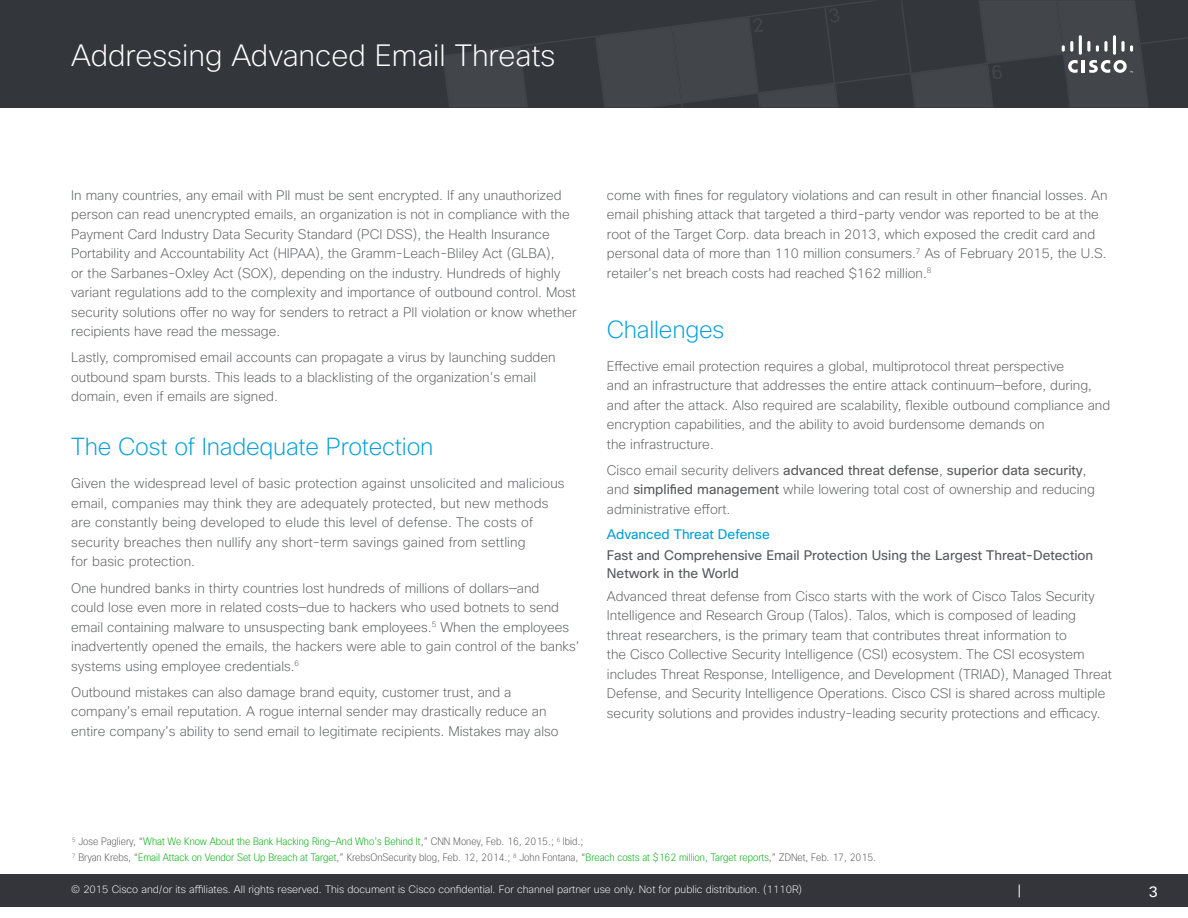
<style>
.page{position:relative;width:1188px;height:918px;background:#fff}
.page>*{position:absolute;margin:0;border:0;box-sizing:border-box;transform-origin:0 0}
.t1{font:200 30px "Cisco Sans";color:#fff}
.t2{font:200 24px "Cisco Sans";letter-spacing:-.01em;color:#049fd9}
.t3{font:15px "Cisco Sans";color:#fff}
.t4{font:200 13.5px/19.5px "Cisco Sans";color:#58595b}
.t5{font:13.5px/18px "Cisco Sans";color:#58595b}
.t6{font:13.5px "Cisco Sans";color:#049fd9}
.t7{font:200 condensed 10.5px/15.9px "Cisco Sans";color:#00ad0b}
.t8{font:200 10.5px "Cisco Sans";color:#fff}
.s1{font-weight:400}
.s2{color:#58595b}
</style>
<div class="page">
<div style="left:0;top:0;width:1188px;height:108px;background:#33363b"></div>
<svg style="left:443px;top:1px;width:745px;height:106px"></svg>
<div style="left:0;top:875px;width:1188px;height:32px;background:#33353a"></div>
<svg style="left:1019px;top:885px;width:1px;height:12px"></svg>
<h1 class="t1" style="left:71px;top:37px;width:486px">Addressing Advanced Email Threats</h1>
<p class="t4" style="left:71px;top:185px;width:507px">In many countries, any email with PII must be sent encrypted. If any unauthorized person can read unencrypted emails, an organization is not in compliance with the Payment Card Industry Data Security Standard (PCI DSS), the Health Insurance Portability and Accountability Act (HIPAA), the Gramm-Leach-Bliley Act (GLBA),<br>or the Sarbanes-Oxley Act (SOX), depending on the industry. Hundreds of highly variant regulations add to the complexity and importance of outbound control. Most security solutions offer no way for senders to retract a PII violation or know whether recipients have read the message.</p>
<p class="t4" style="left:71px;top:348px;width:486px">Lastly, compromised email accounts can propagate a virus by launching sudden outbound spam bursts. This leads to a blacklisting of the organization’s email domain, even if emails are signed.</p>
<h2 class="t2" style="left:71px;top:432px;width:364px">The Cost of Inadequate Protection</h2>
<p class="t4" style="left:71px;top:474px;width:495px">Given the widespread level of basic protection against unsolicited and malicious email, companies may think they are adequately protected, but new methods are constantly being developed to elude this level of defense. The costs of security breaches then nullify any short-term savings gained from settling<br>for basic protection.</p>
<p class="t4" style="left:71px;top:578px;width:510px">One hundred banks in thirty countries lost hundreds of millions of dollars—and<br>could lose even more in related costs—due to hackers who used botnets to send email containing malware to unsuspecting bank employees.<sup>5</sup> When the employees inadvertently opened the emails, the hackers were able to gain control of the banks’ systems using employee credentials.<sup>6</sup></p>
<p class="t4" style="left:71px;top:682px;width:489px">Outbound mistakes can also damage brand equity, customer trust, and a company’s email reputation. A rogue internal sender may drastically reduce an entire company’s ability to send email to legitimate recipients. Mistakes may also</p>
<p class="t4" style="left:607px;top:185px;width:502px">come with fines for regulatory violations and can result in other financial losses. An email phishing attack that targeted a third-party vendor was reported to be at the root of the Target Corp. data breach in 2013, which exposed the credit card and personal data of more than 110 million consumers.<sup>7</sup> As of February 2015, the U.S. retailer’s net breach costs had reached $162 million.<sup>8</sup></p>
<h2 class="t2" style="left:607px;top:314px;width:119px">Challenges</h2>
<p class="t4" style="left:607px;top:356px;width:505px">Effective email protection requires a global, multiprotocol threat perspective<br>and an infrastructure that addresses the entire attack continuum—before, during, and after the attack. Also required are scalability, flexible outbound compliance and encryption capabilities, and the ability to avoid burdensome demands on<br>the infrastructure.</p>
<p class="t4" style="left:607px;top:460px;width:489px">Cisco email security delivers <span class="s1">advanced threat defense</span>, <span class="s1">superior data security</span>, and <span class="s1">simplified management</span> while lowering total cost of ownership and reducing administrative effort.</p>
<p class="t6" style="left:607px;top:525px;width:164px">Advanced Threat Defense</p>
<p class="t5" style="left:607px;top:546px;width:488px">Fast and Comprehensive Email Protection Using the Largest Threat-Detection<br>Network in the World</p>
<p class="t4" style="left:607px;top:586px;width:507px">Advanced threat defense from Cisco starts with the work of Cisco Talos Security Intelligence and Research Group (Talos). Talos, which is composed of leading threat researchers, is the primary team that contributes threat information to<br>the Cisco Collective Security Intelligence (CSI) ecosystem. The CSI ecosystem includes Threat Response, Intelligence, and Development (TRIAD), Managed Threat Defense, and Security Intelligence Operations. Cisco CSI is shared across multiple security solutions and provides industry-leading security protections and efficacy.</p>
<p class="t7" style="left:72px;top:834px;width:806px"><sup>5</sup> <span class="s2">Jose Pagliery, “</span>What We Know About the Bank Hacking Ring—And Who’s Behind It<span class="s2">,” CNN Money, Feb. 16, 2015.;</span> <sup>6</sup> <span class="s2">Ibid.;<br></span><sup>7</sup> <span class="s2">Bryan Krebs, “</span>Email Attack on Vendor Set Up Breach at Target<span class="s2">,” KrebsOnSecurity blog, Feb. 12, 2014.;</span> <sup>8</sup> <span class="s2">John Fontana, “</span>Breach costs at $162 million, Target reports<span class="s2">,” ZDNet, Feb. 17, 2015.</span></p>
<p class="t8" style="left:71px;top:883px;width:732px">© 2015 Cisco and/or its affiliates. All rights reserved. This document is Cisco confidential. For channel partner use only. Not for public distribution. (1110R)</p>
<p class="t3" style="left:1149px;top:883px;width:10px">3</p>
</div>
